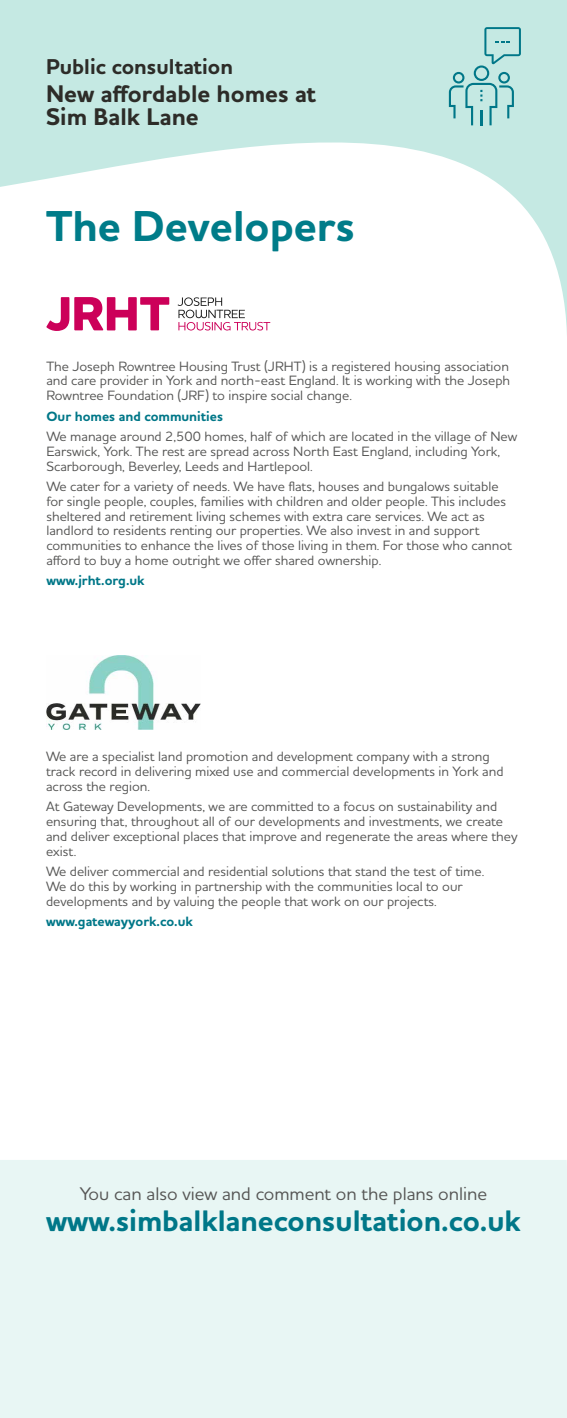
<style>
.page{position:relative;width:567px;height:1418px;background:#fff}
.page>*{position:absolute;margin:0;border:0;box-sizing:border-box;transform-origin:0 0}
.t1{font:700 44px "Houschka Pro";color:#007c89}
.t2{font:700 30.2px "Houschka Pro";color:#078}
.t3{font:700 24.52px/23.1px "Houschka Pro";color:#2d2c28}
.t4{font:700 21.85px "Houschka Pro";color:#2d2c28}
.t5{font:500 18.62px "Houschka Pro";color:#575756}
.t6{font:500 13.75px/14.8px "Houschka Pro";color:#575756}
.t7{font:700 13.75px "Houschka Pro";color:#078}
</style>
<div class="page">
<svg style="left:0;top:0;width:567px;height:333px"></svg>
<svg style="left:449px;top:27px;width:72px;height:98px"></svg>
<div style="left:0;top:1160px;width:567px;height:257px;background:#e8f6f4"></div>
<svg style="left:46px;top:297px;width:123px;height:34px"></svg>
<svg style="left:178px;top:297px;width:92px;height:33px"></svg>
<img style="left:46px;top:655px;width:154px;height:74px">
<h3 class="t4" style="left:46px;top:53px;width:188px">Public consultation</h3>
<h3 class="t3" style="left:46px;top:83px;width:272px">New affordable homes at<br>Sim Balk Lane</h3>
<h1 class="t1" style="left:46px;top:198px;width:310px">The Developers</h1>
<p class="t6" style="left:46px;top:358px;width:465px;text-align:justify">The Joseph Rowntree Housing Trust (JRHT) is a registered housing association and care provider in York and north-east England. It is working with the Joseph Rowntree Foundation (JRF) to inspire social change.</p>
<p class="t7" style="left:46px;top:407px;width:178px">Our homes and communities</p>
<p class="t6" style="left:46px;top:429px;width:472px">We manage around 2,500 homes, half of which are located in the village of New<br>Earswick, York. The rest are spread across North East England, including York,<br>Scarborough, Beverley, Leeds and Hartlepool.</p>
<p class="t6" style="left:46px;top:478px;width:467px">We cater for a variety of needs. We have flats, houses and bungalows suitable for single people, couples, families with children and older people. This includes sheltered and retirement living schemes with extra care services. We act as landlord to residents renting our properties. We also invest in and support communities to enhance the lives of those living in them. For those who cannot afford to buy a home outright we offer shared ownership.</p>
<p class="t7" style="left:46px;top:571px;width:100px">www.jrht.org.uk</p>
<p class="t6" style="left:46px;top:749px;width:459px">We are a specialist land promotion and development company with a strong track record in delivering mixed use and commercial developments in York and across the region.</p>
<p class="t6" style="left:46px;top:799px;width:473px">At Gateway Developments, we are committed to a focus on sustainability and ensuring that, throughout all of our developments and investments, we create and deliver exceptional places that improve and regenerate the areas where they exist.</p>
<p class="t6" style="left:46px;top:863px;width:440px">We deliver commercial and residential solutions that stand the test of time.<br>We do this by working in partnership with the communities local to our developments and by valuing the people that work on our projects.</p>
<p class="t7" style="left:46px;top:912px;width:148px">www.gatewayyork.co.uk</p>
<h3 class="t5" style="left:80px;top:1181px;width:409px">You can also view and comment on the plans online</h3>
<h2 class="t2" style="left:46px;top:1201px;width:476px">www.simbalklaneconsultation.co.uk</h2>
</div>
